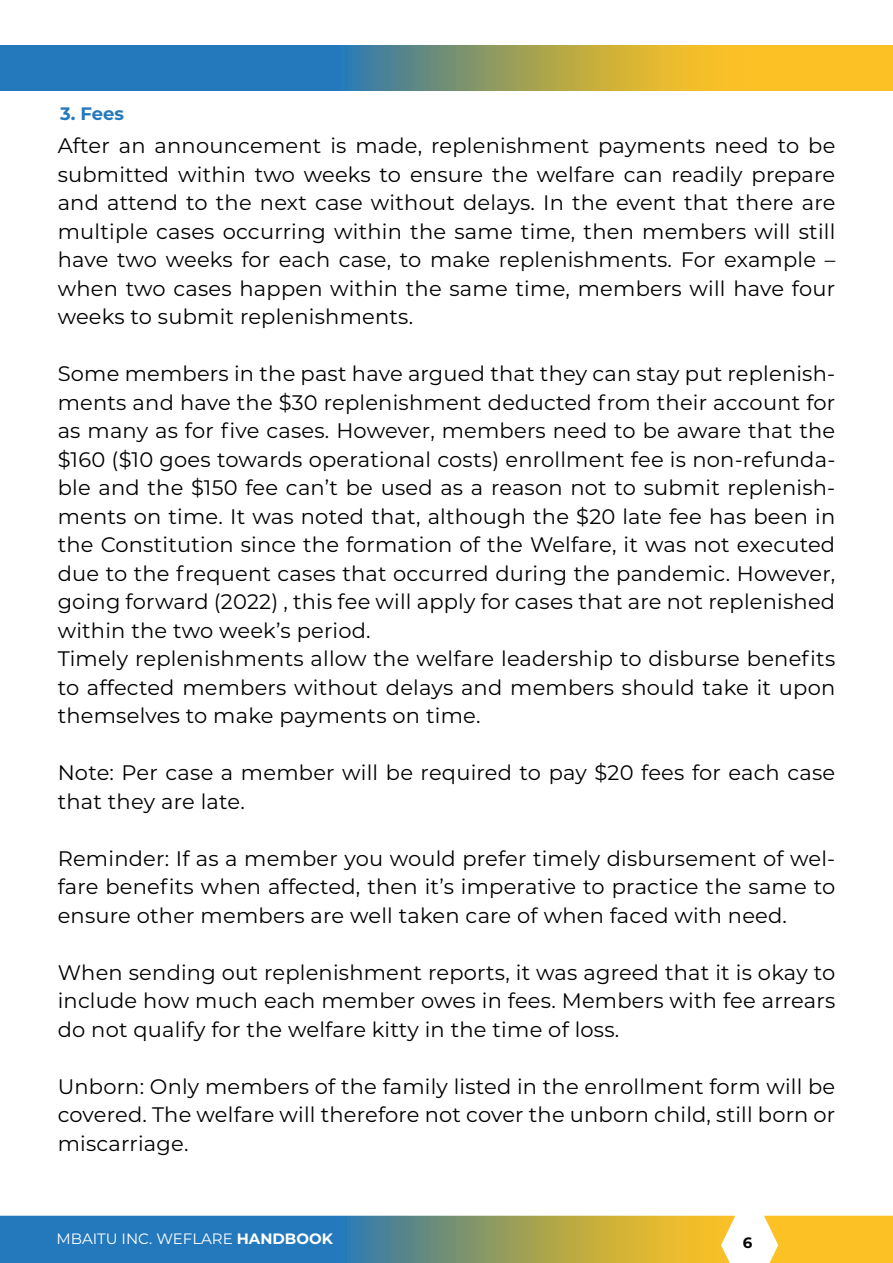
<style>
.page{position:relative;width:893px;height:1263px;background:#fff}
.page>*{position:absolute;margin:0;border:0;box-sizing:border-box;transform-origin:0 0}
.t1{font:21px/28.5px "Montserrat";letter-spacing:.01em;color:#000001;text-align:justify}
.t2{font:700 18px "Montserrat";color:#2479bd}
.t3{font:15px "Montserrat";color:#fff}
.t4{font:700 15px "Montserrat";color:#000001}
.s1{font-weight:700}
</style>
<div class="page">
<svg style="left:0;top:1216px;width:893px;height:47px;background:#819a81"></svg>
<svg style="left:0;top:46px;width:893px;height:44px;background:#819776"></svg>
<p class="t2" style="left:60px;top:101px;width:65px">3. Fees</p>
<p class="t1" style="left:58px;top:131px;width:779px">After an announcement is made, replenishment payments need to be submitted within two weeks to ensure the welfare can readily prepare and attend to the next case without delays. In the event that there are multiple cases occurring within the same time, then members will still have two weeks for each case, to make replenishments. For example – when two cases happen within the same time, members will have four weeks to submit replenishments.</p>
<p class="t1" style="left:58px;top:359px;width:779px;text-align:left">Some members in the past have argued that they can stay put replenish&shy;ments and have the $30 replenishment deducted from their account for as many as for five cases. However, members need to be aware that the $160 ($10 goes towards operational costs) enrollment fee is non-refunda&shy;ble and the $150 fee can’t be used as a reason not to submit replenish&shy;ments on time. It was noted that, although the $20 late fee has been in the Constitution since the formation of the Welfare, it was not executed due to the frequent cases that occurred during the pandemic. However, going forward (2022) , this fee will apply for cases that are not replenished within the two week’s period.<br>Timely replenishments allow the welfare leadership to disburse benefits to affected members without delays and members should take it upon themselves to make payments on time.</p>
<p class="t1" style="left:58px;top:758px;width:779px">Note: Per case a member will be required to pay $20 fees for each case that they are late.</p>
<p class="t1" style="left:58px;top:843px;width:779px">Reminder: If as a member you would prefer timely disbursement of wel&shy;fare benefits when affected, then it’s imperative to practice the same to ensure other members are well taken care of when faced with need.</p>
<p class="t1" style="left:58px;top:957px;width:779px">When sending out replenishment reports, it was agreed that it is okay to include how much each member owes in fees. Members with fee arrears do not qualify for the welfare kitty in the time of loss.</p>
<p class="t1" style="left:58px;top:1071px;width:779px">Unborn: Only members of the family listed in the enrollment form will be covered. The welfare will therefore not cover the unborn child, still born or miscarriage.</p>
<p class="t3" style="left:56px;top:1228px;width:278px">MBAITU INC. WEFLARE <span class="s1">HANDBOOK</span></p>
<p class="t4" style="left:743px;top:1231px;width:11px">6</p>
</div>
